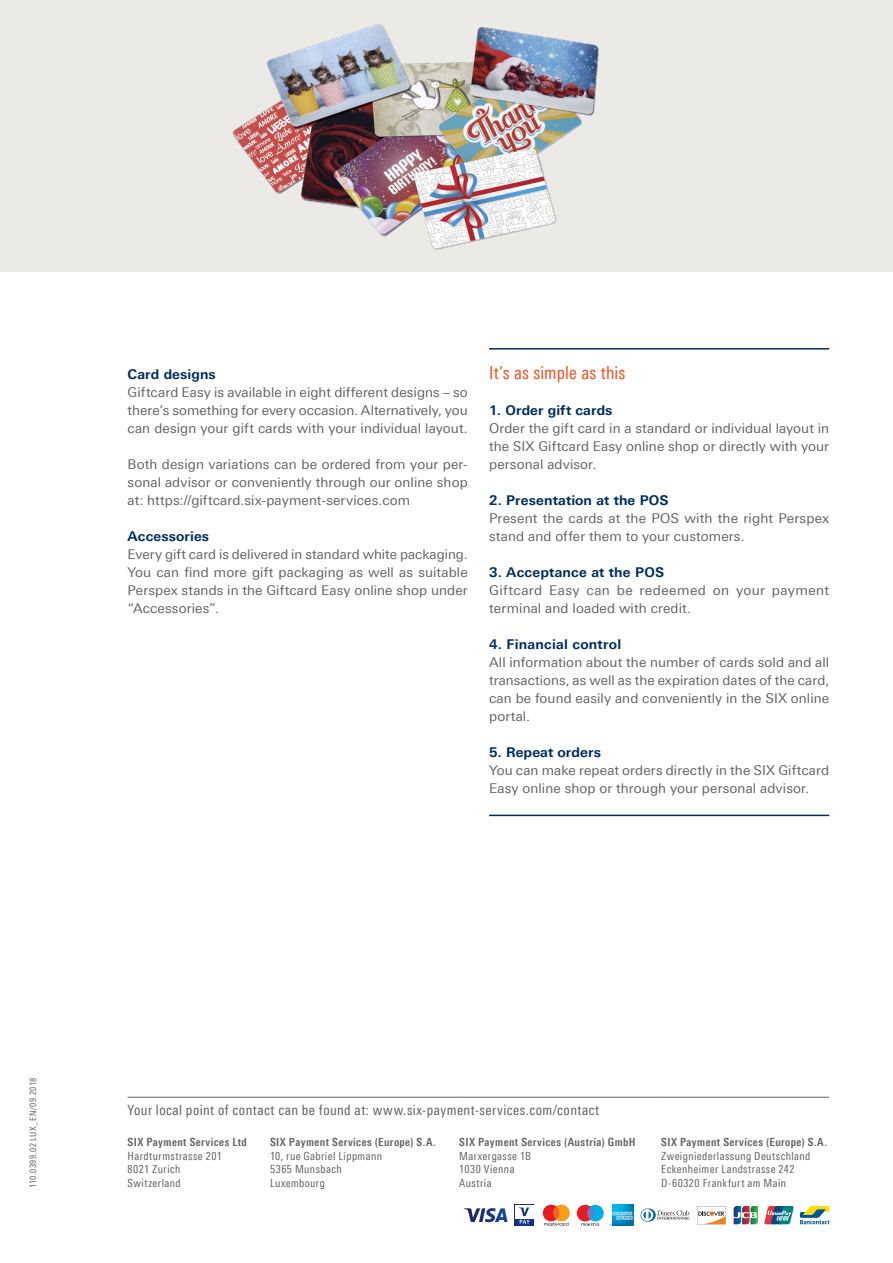
<style>
.page{position:relative;width:893px;height:1263px;background:#fff}
.page>*{position:absolute;margin:0;border:0;box-sizing:border-box;transform-origin:0 0}
.t1{font:18px "Linotype Univers 420 Cn";letter-spacing:.005em;color:#f15122}
.t2{font:14.25px "Linotype Univers 420 Cn";letter-spacing:.03em;color:#636366}
.t3{font:13.5px/18px "Linotype Univers 430";letter-spacing:.01em;color:#636366;text-align:justify}
.t4{font:700 13.5px "Linotype Univers 630";letter-spacing:.01em;color:#002e5e}
.t5{font:11.25px/13.5px "Linotype Univers 420 Cn";letter-spacing:.035em;color:#636366}
.t6{font:700 11.25px "Linotype Univers 620 Cn";letter-spacing:.04em;color:#636366}
.t7{font:9px "Linotype Univers 420 Cn";letter-spacing:.055em;color:#636366}
</style>
<div class="page">
<div style="left:0;top:0;width:893px;height:271px;background:#ebeae6"></div>
<img style="left:232px;top:24px;width:367px;height:226px">
<img style="left:612px;top:1204px;width:21px;height:1px">
<svg style="left:734px;top:1206px;width:24px;height:18px"></svg>
<svg style="left:464px;top:1208px;width:43px;height:14px"></svg>
<svg style="left:641px;top:1208px;width:49px;height:14px"></svg>
<svg style="left:764px;top:1206px;width:30px;height:18px"></svg>
<div style="left:515px;top:1204px;width:19px;height:22px;background:#10347f"></div>
<div style="left:515px;top:1205px;width:19px;height:13px;background:#fff"></div>
<svg style="left:519px;top:1207px;width:11px;height:17px"></svg>
<svg style="left:543px;top:1205px;width:27px;height:21px"></svg>
<svg style="left:577px;top:1205px;width:57px;height:21px"></svg>
<svg style="left:800px;top:1206px;width:29px;height:18px"></svg>
<svg style="left:697px;top:1206px;width:29px;height:18px"></svg>
<hr style="left:489px;top:348px;width:340px;height:2px;background:#002e5e">
<hr style="left:489px;top:815px;width:340px;height:1px;background:#002e5e">
<hr style="left:128px;top:1097px;width:142px;height:1px;background:#636366">
<hr style="left:270px;top:1097px;width:189px;height:1px;background:#636366">
<hr style="left:459px;top:1097px;width:202px;height:1px;background:#636366">
<hr style="left:661px;top:1097px;width:168px;height:1px;background:#636366">
<p class="t4" style="left:128px;top:366px;width:90px">Card designs</p>
<p class="t3" style="left:128px;top:383px;width:342px">Giftcard Easy is available in eight different designs – so there’s something for every occasion. Alternatively, you can design your gift cards with your individual layout.</p>
<p class="t3" style="left:128px;top:456px;width:342px">Both design variations can be ordered from your per&shy;sonal advisor or conveniently through our online shop at: https://giftcard.six-payment-services.com</p>
<p class="t4" style="left:128px;top:528px;width:83px">Accessories</p>
<p class="t3" style="left:128px;top:545px;width:342px">Every gift card is delivered in standard white packaging.<br>You can find more gift packaging as well as suitable Perspex stands in the Giftcard Easy online shop under “Accessories”.</p>
<h1 class="t1" style="left:489px;top:362px;width:138px">It’s as simple as this</h1>
<p class="t4" style="left:489px;top:402px;width:125px">1. Order gift cards</p>
<p class="t3" style="left:489px;top:419px;width:342px">Order the gift card in a standard or individual layout in the SIX Giftcard Easy online shop or directly with your personal advisor.</p>
<p class="t4" style="left:489px;top:492px;width:181px">2. Presentation at the POS</p>
<p class="t3" style="left:489px;top:509px;width:342px">Present the cards at the POS with the right Perspex stand and offer them to your customers.</p>
<p class="t4" style="left:489px;top:564px;width:177px">3. Acceptance at the POS</p>
<p class="t3" style="left:489px;top:581px;width:342px">Giftcard Easy can be redeemed on your payment terminal and loaded with credit.</p>
<p class="t4" style="left:489px;top:636px;width:134px">4. Financial control</p>
<p class="t3" style="left:489px;top:653px;width:342px">All information about the number of cards sold and all transactions, as well as the expiration dates of the card, can be found easily and conveniently in the SIX online portal.</p>
<p class="t4" style="left:489px;top:744px;width:113px">5. Repeat orders</p>
<p class="t3" style="left:489px;top:761px;width:342px">You can make repeat orders directly in the SIX Giftcard<br>Easy online shop or through your personal advisor.</p>
<p class="t7" style="left:28px;top:1188px;width:111px;rotate:-90deg">110.0399.02 LUX_EN/09.2018</p>
<p class="t2" style="left:128px;top:1101px;width:473px">Your local point of contact can be found at: www.six-payment-services.com/contact</p>
<p class="t6" style="left:128px;top:1136px;width:121px">SIX Payment Services Ltd</p>
<p class="t5" style="left:128px;top:1149px;width:96px">Hardturmstrasse 201<br>8021 Zurich<br>Switzerland</p>
<p class="t6" style="left:270px;top:1136px;width:167px">SIX Payment Services (Europe) S.A.</p>
<p class="t5" style="left:270px;top:1149px;width:114px">10, rue Gabriel Lippmann<br>5365 Munsbach<br>Luxembourg</p>
<p class="t6" style="left:459px;top:1136px;width:178px">SIX Payment Services (Austria) GmbH</p>
<p class="t5" style="left:459px;top:1149px;width:73px">Marxergasse 1B<br>1030 Vienna<br>Austria</p>
<p class="t6" style="left:661px;top:1136px;width:167px">SIX Payment Services (Europe) S.A.</p>
<p class="t5" style="left:661px;top:1149px;width:151px">Zweigniederlassung Deutschland<br>Eckenheimer Landstrasse 242<br>D-60320 Frankfurt am Main</p>
</div>
